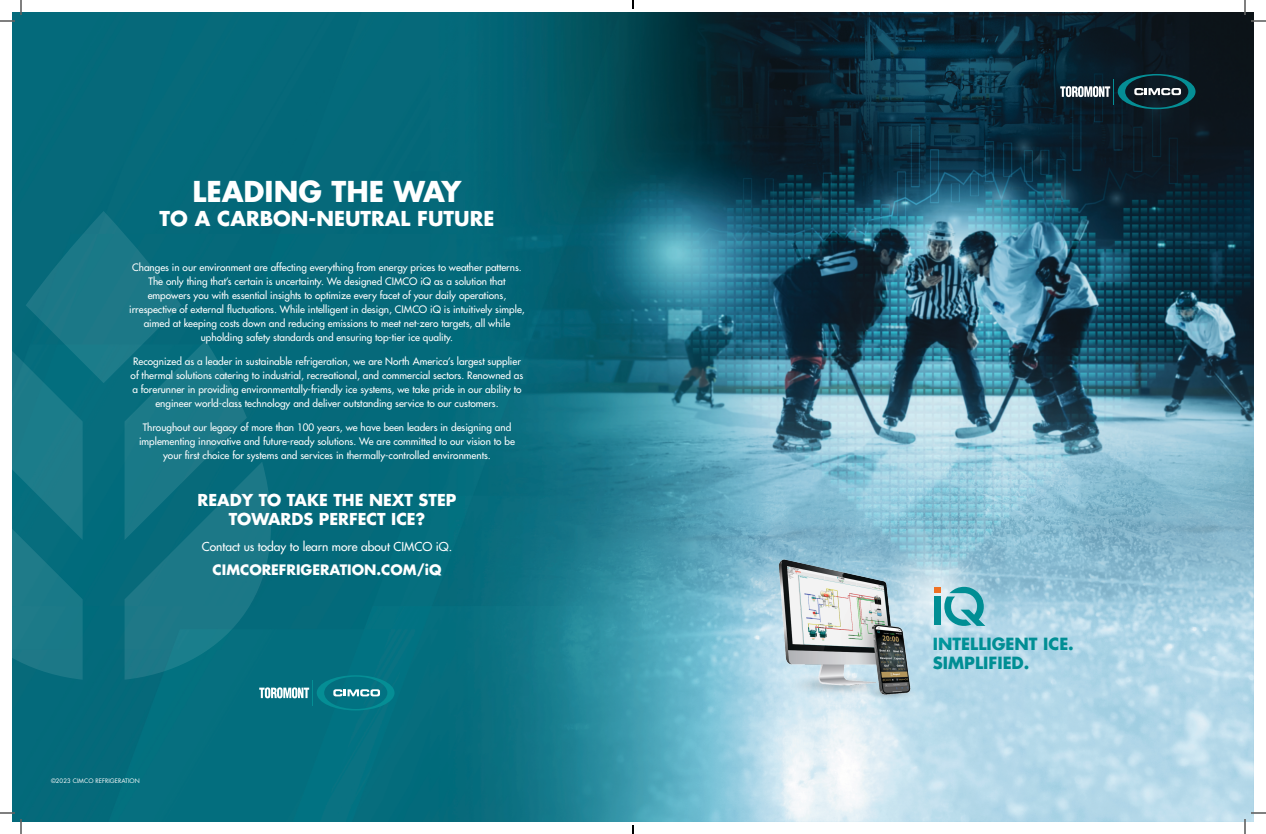
<style>
.page{position:relative;width:1266px;height:834px;background:#fff}
.page>*{position:absolute;margin:0;border:0;box-sizing:border-box;transform-origin:0 0}
.t1{font:700 28px "Futura Std";color:#fff}
.t2{font:700 20px "Futura Std";color:#fff}
.t3{font:700 16.3px/18.1px "Futura Std";color:#008e94}
.t4{font:700 16px/19px "Futura Std";color:#fff;text-align:center}
.t5{font:700 14px "Futura Std";color:#fff}
.t6{font:500 12px "Futura Std";color:#fff}
.t7{font:500 10px/14px "Futura Std";color:#fff;text-align:center}
.t8{font:6px "Futura Std";letter-spacing:.01em;color:#fff}
</style>
<div class="page">
<img style="left:12px;top:12px;width:1242px;height:810px">
<svg style="left:1060px;top:74px;width:136px;height:35px;background:#26434c"></svg>
<img style="left:858px;top:530px;width:156px;height:135px">
<svg style="left:934px;top:587px;width:51px;height:39px;background:#6cb8bf"></svg>
<img style="left:765px;top:548px;width:159px;height:175px">
<svg style="left:12px;top:211px;width:383px;height:499px;background:#0c6f7f"></svg>
<svg style="left:0;top:0;width:22px;height:22px"></svg>
<svg style="left:0;top:812px;width:22px;height:22px"></svg>
<svg style="left:1244px;top:0;width:22px;height:22px"></svg>
<svg style="left:1244px;top:812px;width:22px;height:22px"></svg>
<svg style="left:632px;top:0;width:2px;height:9px"></svg>
<svg style="left:632px;top:825px;width:2px;height:9px"></svg>
<h1 class="t1" style="left:192px;top:173px;width:271px">LEADING THE WAY</h1>
<h2 class="t2" style="left:160px;top:206px;width:336px">TO A CARBON-NEUTRAL FUTURE</h2>
<p class="t7" style="left:129px;top:260px;width:397px">Changes in our environment are affecting everything from energy prices to weather patterns.<br>The only thing that’s certain is uncertainty. We designed CIMCO iQ as a solution that empowers you with essential insights to optimize every facet of your daily operations, irrespective of external fluctuations. While intelligent in design, CIMCO iQ is intuitively simple, aimed at keeping costs down and reducing emissions to meet net-zero targets, all while upholding safety standards and ensuring top-tier ice quality.</p>
<p class="t7" style="left:131px;top:354px;width:394px">Recognized as a leader in sustainable refrigeration, we are North America’s largest supplier of thermal solutions catering to industrial, recreational, and commercial sectors. Renowned as a forerunner in providing environmentally-friendly ice systems, we take pride in our ability to engineer world-class technology and deliver outstanding service to our customers.</p>
<p class="t7" style="left:139px;top:420px;width:377px">Throughout our legacy of more than 100 years, we have been leaders in designing and implementing innovative and future-ready solutions. We are committed to our vision to be your first choice for systems and services in thermally-controlled environments.</p>
<h3 class="t4" style="left:198px;top:490px;width:260px">READY TO TAKE THE NEXT STEP<br>TOWARDS PERFECT ICE?</h3>
<p class="t6" style="left:202px;top:539px;width:252px">Contact us today to learn more about CIMCO iQ.</p>
<h3 class="t5" style="left:213px;top:560px;width:230px">CIMCOREFRIGERATION.COM/iQ</h3>
<p class="t8" style="left:51px;top:777px;width:90px">©2023 CIMCO REFRIGERATION</p>
<h3 class="t3" style="left:933px;top:635px;width:143px">INTELLIGENT ICE.<br>SIMPLIFIED.</h3>
</div>
